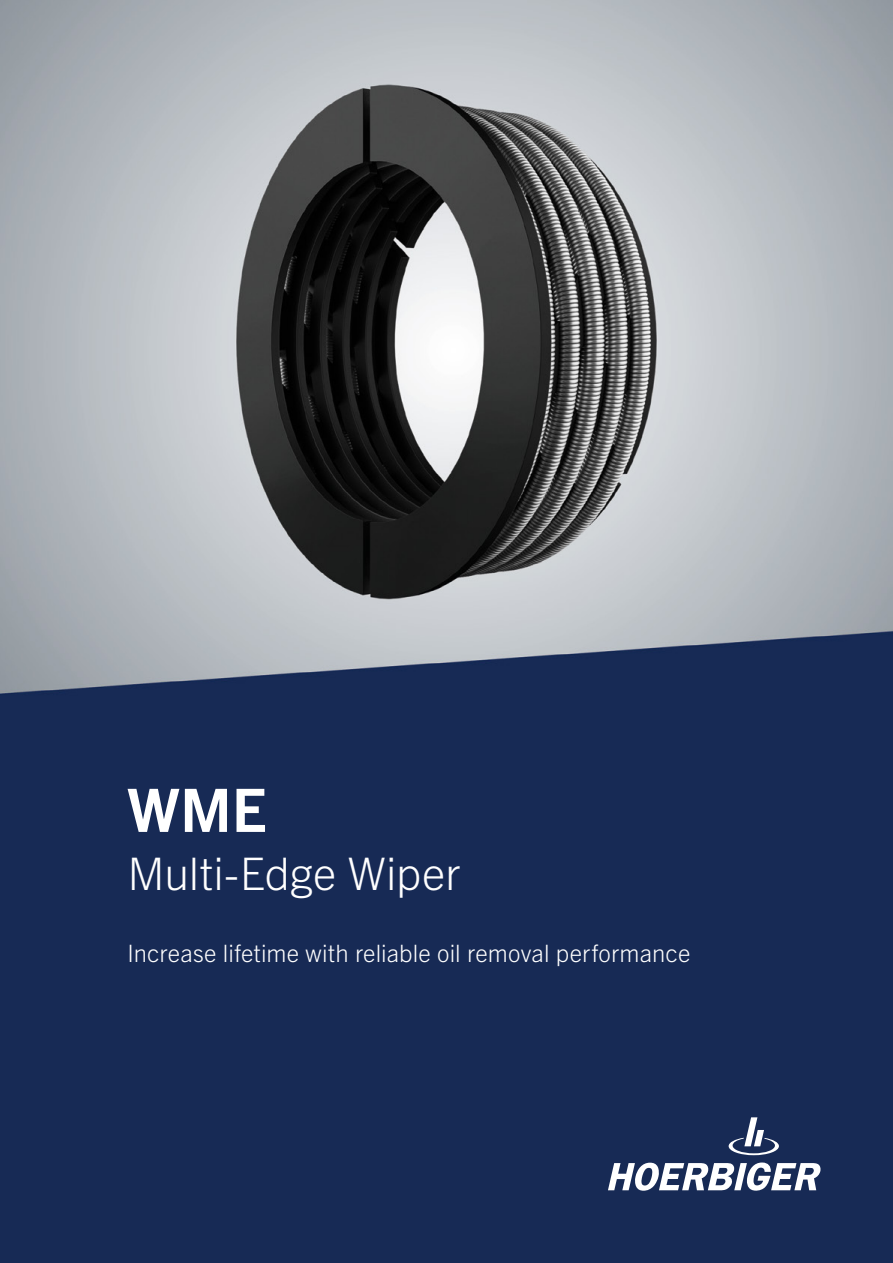
<style>
.page{position:relative;width:893px;height:1263px;background:#fff}
.page>*{position:absolute;margin:0;border:0;box-sizing:border-box;transform-origin:0 0}
.t1{font:700 60px "Trade Gothic Next LT Pro";color:#fff}
.t2{font:300 45px "Trade Gothic Next LT Pro";color:#fff}
.t3{font:300 24px "Trade Gothic Next LT Pro";letter-spacing:.005em;color:#fff}
</style>
<div class="page">
<img style="left:0;top:0;width:893px;height:1263px">
<svg style="left:729px;top:1117px;width:50px;height:38px"></svg>
<svg style="left:608px;top:1162px;width:212px;height:29px"></svg>
<h1 class="t1" style="left:127px;top:768px;width:141px">WME</h1>
<h2 class="t2" style="left:127px;top:842px;width:335px">Multi-Edge Wiper</h2>
<p class="t3" style="left:127px;top:936px;width:565px">Increase lifetime with reliable oil removal performance</p>
</div>
